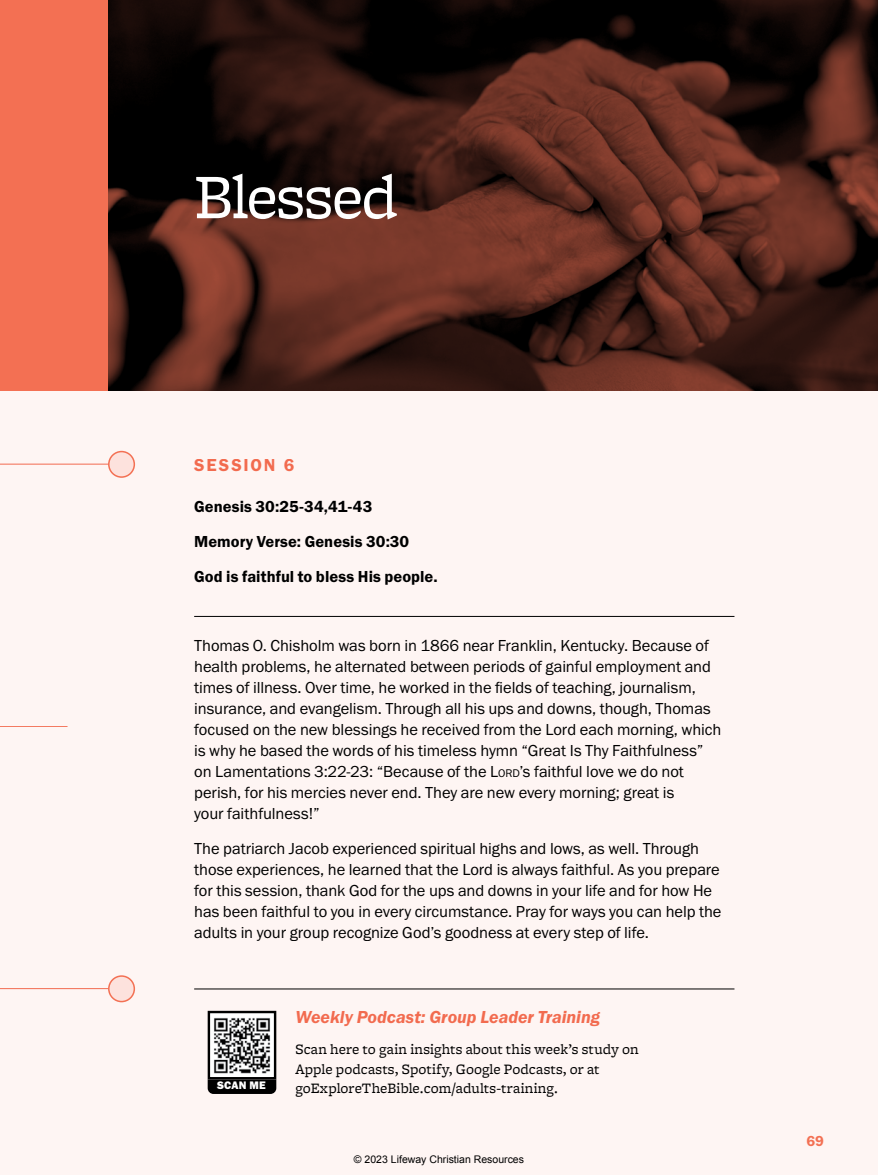
<style>
.page{position:relative;width:878px;height:1175px;background:#fff}
.page>*{position:absolute;margin:0;border:0;box-sizing:border-box;transform-origin:0 0}
.t1{font:66px "Freight Micro Pro";letter-spacing:-.03em;color:#fff}
.t2{font:18px "Franklin Gothic URW Dem Ita";color:#f37053}
.t3{font:18px "Franklin Gothic URW Dem";letter-spacing:.1em;color:#f37053}
.t4{font:16.5px/21px "Franklin Gothic URW Boo";letter-spacing:-.005em;color:#000}
.t5{font:16.5px/34.5px "Franklin Gothic URW Dem";letter-spacing:.005em;color:#000}
.t6{font:15px/19.5px "Freight Micro Pro";letter-spacing:.01em;color:#000}
.t7{font:15px "Franklin Gothic URW Dem";color:#f37053}
.t8{font:11.25px "Franklin Gothic URW Hea";letter-spacing:.015em;color:#fff}
.t9{font:10.5px "Arial";color:#000}
.s1{font-size:11.55px}
</style>
<div class="page">
<div style="left:0;top:0;width:878px;height:392px;background:#f37053"></div>
<img style="left:108px;top:0;width:770px;height:392px">
<div style="left:0;top:392px;width:878px;height:782px;background:#fef5f3"></div>
<hr style="left:0;top:464px;width:122px;height:1px;background:#f37053">
<hr style="left:0;top:726px;width:68px;height:1px;background:#f37053">
<hr style="left:0;top:988px;width:122px;height:1px;background:#f37053">
<div style="left:109px;top:451px;width:25px;height:26px;background:#fde2dd;border-radius:50%"></div>
<div style="left:108px;top:451px;width:27px;height:27px;border:2px solid #f37053;border-radius:50%"></div>
<div style="left:109px;top:976px;width:25px;height:25px;background:#fde2dd;border-radius:50%"></div>
<div style="left:108px;top:975px;width:27px;height:27px;border:2px solid #f37053;border-radius:50%"></div>
<hr style="left:194px;top:988px;width:540px;height:1px;background:#000">
<hr style="left:194px;top:616px;width:540px;height:1px;background:#000">
<div style="left:209px;top:1012px;width:66px;height:66px;background:linear-gradient(to right,#fff,#fff)"></div>
<img style="left:212px;top:1015px;width:60px;height:60px">
<div style="left:208px;top:1010px;width:68px;height:69px;border:2px solid #000"></div>
<svg style="left:208px;top:1079px;width:68px;height:14px"></svg>
<h1 class="t1" style="left:194px;top:151px;width:205px">Blessed</h1>
<p class="t3" style="left:194px;top:454px;width:102px">SESSION 6</p>
<p class="t5" style="left:194px;top:489px;width:245px">Genesis 30:25-34,41-43<br>Memory Verse: Genesis 30:30<br>God is faithful to bless His people.</p>
<p class="t4" style="left:194px;top:635px;width:528px">Thomas O. Chisholm was born in 1866 near Franklin, Kentucky. Because of health problems, he alternated between periods of gainful employment and times of illness. Over time, he worked in the fields of teaching, journalism, insurance, and evangelism. Through all his ups and downs, though, Thomas focused on the new blessings he received from the Lord each morning, which is why he based the words of his timeless hymn “Great Is Thy Faithfulness” on Lamentations 3:22-23: “Because of the L<span class="s1">ord</span>’s faithful love we do not perish, for his mercies never end. They are new every morning; great is<br>your faithfulness!”</p>
<p class="t4" style="left:194px;top:837px;width:529px">The patriarch Jacob experienced spiritual highs and lows, as well. Through those experiences, he learned that the Lord is always faithful. As you prepare for this session, thank God for the ups and downs in your life and for how He has been faithful to you in every circumstance. Pray for ways you can help the adults in your group recognize God’s goodness at every step of life.</p>
<p class="t8" style="left:217px;top:1078px;width:50px">SCAN ME</p>
<p class="t2" style="left:295px;top:1005px;width:306px">Weekly Podcast: Group Leader Training</p>
<p class="t6" style="left:295px;top:1039px;width:344px">Scan here to gain insights about this week’s study on<br>Apple podcasts, Spotify, Google Podcasts, or at goExploreTheBible.com/adults-training.</p>
<p class="t9" style="left:354px;top:1152px;width:171px">© 2023 Lifeway Christian Resources</p>
<p class="t7" style="left:806px;top:1132px;width:19px">69</p>
</div>
